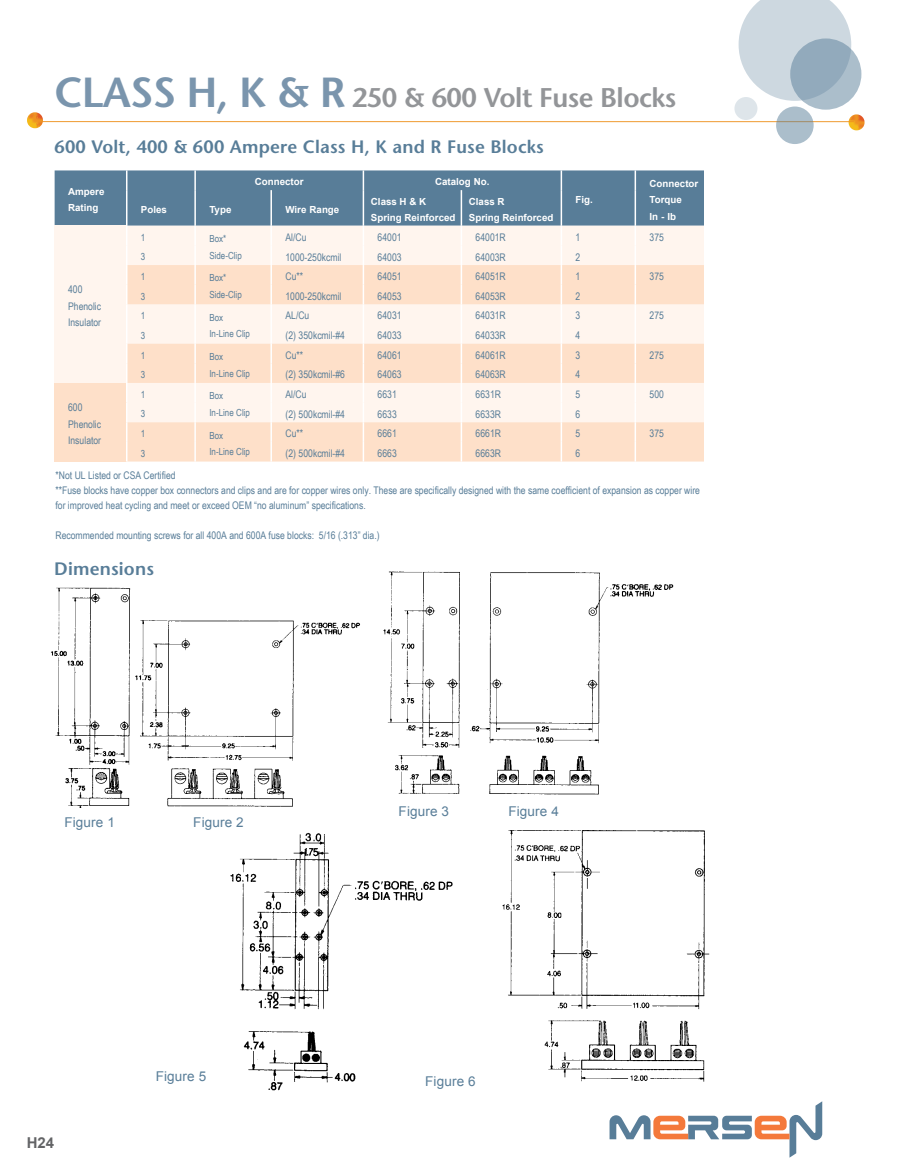
<style>
.page{position:relative;width:905px;height:1175px;background:#fff}
.page>*{position:absolute;margin:0;border:0;box-sizing:border-box;transform-origin:0 0}
.t1{font:600 27px "Stone Sans Std";letter-spacing:-.02em;color:#939598}
.t2{font:600 18px "Stone Sans Std";letter-spacing:.01em;color:#587d98}
.t3{font:700 15px "Arial";color:#636466}
.t4{font:13.5px "Arial";letter-spacing:.01em;color:#587d98}
.t5{font:10.5px/16.5px "Arial Narrow";color:#587d98}
.t6{font:700 9.75px/16.5px "Arial";color:#fff}
.t7{font:9.75px/16.5px "Arial Narrow";color:#587d98}
.s1{font-size:42px;color:#7a95ad}
</style>
<div class="page">
<svg style="left:848px;top:114px;width:16px;height:16px"></svg>
<hr style="left:35px;top:121px;width:818px;height:1px;background:#ee9321">
<svg style="left:27px;top:112px;width:16px;height:16px"></svg>
<svg style="left:738px;top:0;width:113px;height:101px"></svg>
<svg style="left:790px;top:38px;width:71px;height:72px;background:#9bb1c1"></svg>
<svg style="left:776px;top:106px;width:37px;height:38px"></svg>
<div style="left:734px;top:97px;width:23px;height:23px;background:#dee5ea;border-radius:50%"></div>
<svg style="left:609px;top:1101px;width:213px;height:56px"></svg>
<svg style="left:55px;top:170px;width:649px;height:291px;background:#dfd6d0"></svg>
<img style="left:51px;top:571px;width:663px;height:532px">
<div style="left:63px;top:808px;width:73px;height:27px;background:#fff"></div>
<div style="left:192px;top:808px;width:72px;height:27px;background:#fff"></div>
<div style="left:397px;top:797px;width:73px;height:27px;background:#fff"></div>
<div style="left:507px;top:797px;width:72px;height:27px;background:#fff"></div>
<div style="left:154px;top:1062px;width:73px;height:27px;background:#fff"></div>
<div style="left:424px;top:1062px;width:109px;height:38px;background:#fff"></div>
<div style="left:607px;top:1084px;width:58px;height:20px;background:#fff"></div>
<h1 class="t1" style="left:55px;top:81px;width:623px"><span class="s1">CLASS H, K &amp; R</span> 250 &amp; 600 Volt Fuse Blocks</h1>
<h2 class="t2" style="left:55px;top:136px;width:490px">600 Volt, 400 &amp; 600 Ampere Class H, K and R Fuse Blocks</h2>
<p class="t6" style="left:68px;top:183px;width:38px">Ampere<br>Rating</p>
<p class="t6" style="left:255px;top:174px;width:50px">Connector</p>
<p class="t6" style="left:435px;top:174px;width:56px">Catalog No.</p>
<p class="t6" style="left:141px;top:202px;width:28px">Poles</p>
<p class="t6" style="left:209px;top:202px;width:24px">Type</p>
<p class="t6" style="left:285px;top:202px;width:55px">Wire Range</p>
<p class="t6" style="left:371px;top:193px;width:86px">Class H &amp; K<br>Spring Reinforced</p>
<p class="t6" style="left:469px;top:193px;width:86px">Class R<br>Spring Reinforced</p>
<p class="t6" style="left:575px;top:192px;width:19px">Fig.</p>
<p class="t6" style="left:649px;top:175px;width:50px">Connector<br>Torque<br>In - Ib</p>
<p class="t5" style="left:68px;top:281px;width:35px">400<br>Phenolic<br>Insulator</p>
<p class="t5" style="left:68px;top:399px;width:35px">600<br>Phenolic<br>Insulator</p>
<p class="t7" style="left:141px;top:228px;width:6px">1</p>
<p class="t7" style="left:209px;top:230px;width:34px">Box*<br>Side-Clip</p>
<p class="t5" style="left:285px;top:228px;width:23px">Al/Cu</p>
<p class="t5" style="left:377px;top:228px;width:25px">64001</p>
<p class="t5" style="left:475px;top:228px;width:32px">64001R</p>
<p class="t5" style="left:575px;top:228px;width:6px">1</p>
<p class="t5" style="left:649px;top:228px;width:16px">375</p>
<p class="t7" style="left:141px;top:248px;width:6px">3</p>
<p class="t5" style="left:285px;top:248px;width:57px">1000-250kcmil</p>
<p class="t5" style="left:377px;top:248px;width:25px">64003</p>
<p class="t5" style="left:475px;top:248px;width:32px">64003R</p>
<p class="t5" style="left:575px;top:248px;width:6px">2</p>
<p class="t7" style="left:141px;top:268px;width:6px">1</p>
<p class="t7" style="left:209px;top:269px;width:34px">Box*<br>Side-Clip</p>
<p class="t5" style="left:285px;top:268px;width:19px">Cu**</p>
<p class="t5" style="left:377px;top:268px;width:25px">64051</p>
<p class="t5" style="left:475px;top:268px;width:32px">64051R</p>
<p class="t5" style="left:575px;top:268px;width:6px">1</p>
<p class="t5" style="left:649px;top:268px;width:16px">375</p>
<p class="t7" style="left:141px;top:287px;width:6px">3</p>
<p class="t5" style="left:285px;top:287px;width:57px">1000-250kcmil</p>
<p class="t5" style="left:377px;top:287px;width:25px">64053</p>
<p class="t5" style="left:475px;top:287px;width:32px">64053R</p>
<p class="t5" style="left:575px;top:287px;width:6px">2</p>
<p class="t7" style="left:141px;top:307px;width:6px">1</p>
<p class="t7" style="left:209px;top:309px;width:42px">Box<br>In-Line Clip</p>
<p class="t5" style="left:285px;top:307px;width:25px">AL/Cu</p>
<p class="t5" style="left:377px;top:307px;width:25px">64031</p>
<p class="t5" style="left:475px;top:307px;width:32px">64031R</p>
<p class="t5" style="left:575px;top:307px;width:6px">3</p>
<p class="t5" style="left:649px;top:307px;width:16px">275</p>
<p class="t7" style="left:141px;top:327px;width:6px">3</p>
<p class="t5" style="left:285px;top:327px;width:61px">(2) 350kcmil-#4</p>
<p class="t5" style="left:377px;top:327px;width:25px">64033</p>
<p class="t5" style="left:475px;top:327px;width:32px">64033R</p>
<p class="t5" style="left:575px;top:327px;width:6px">4</p>
<p class="t7" style="left:141px;top:346px;width:6px">1</p>
<p class="t7" style="left:209px;top:348px;width:42px">Box<br>In-Line Clip</p>
<p class="t5" style="left:285px;top:346px;width:19px">Cu**</p>
<p class="t5" style="left:377px;top:346px;width:25px">64061</p>
<p class="t5" style="left:475px;top:346px;width:32px">64061R</p>
<p class="t5" style="left:575px;top:346px;width:6px">3</p>
<p class="t5" style="left:649px;top:346px;width:16px">275</p>
<p class="t7" style="left:141px;top:366px;width:6px">3</p>
<p class="t5" style="left:285px;top:366px;width:61px">(2) 350kcmil-#6</p>
<p class="t5" style="left:377px;top:366px;width:25px">64063</p>
<p class="t5" style="left:475px;top:366px;width:32px">64063R</p>
<p class="t5" style="left:575px;top:366px;width:6px">4</p>
<p class="t7" style="left:141px;top:386px;width:6px">1</p>
<p class="t7" style="left:209px;top:387px;width:42px">Box<br>In-Line Clip</p>
<p class="t5" style="left:285px;top:386px;width:23px">Al/Cu</p>
<p class="t5" style="left:377px;top:386px;width:21px">6631</p>
<p class="t5" style="left:475px;top:386px;width:27px">6631R</p>
<p class="t5" style="left:575px;top:386px;width:6px">5</p>
<p class="t5" style="left:649px;top:386px;width:16px">500</p>
<p class="t7" style="left:141px;top:405px;width:6px">3</p>
<p class="t5" style="left:285px;top:405px;width:61px">(2) 500kcmil-#4</p>
<p class="t5" style="left:377px;top:405px;width:21px">6633</p>
<p class="t5" style="left:475px;top:405px;width:27px">6633R</p>
<p class="t5" style="left:575px;top:405px;width:6px">6</p>
<p class="t7" style="left:141px;top:425px;width:6px">1</p>
<p class="t7" style="left:209px;top:426px;width:42px">Box<br>In-Line Clip</p>
<p class="t5" style="left:285px;top:425px;width:19px">Cu**</p>
<p class="t5" style="left:377px;top:425px;width:21px">6661</p>
<p class="t5" style="left:475px;top:425px;width:27px">6661R</p>
<p class="t5" style="left:575px;top:425px;width:6px">5</p>
<p class="t5" style="left:649px;top:425px;width:16px">375</p>
<p class="t7" style="left:141px;top:445px;width:6px">3</p>
<p class="t5" style="left:285px;top:445px;width:61px">(2) 500kcmil-#4</p>
<p class="t5" style="left:377px;top:445px;width:21px">6663</p>
<p class="t5" style="left:475px;top:445px;width:27px">6663R</p>
<p class="t5" style="left:575px;top:445px;width:6px">6</p>
<p class="t5" style="left:56px;top:467px;width:646px;line-height:15px">*Not UL Listed or CSA Certified<br>**Fuse blocks have copper box connectors and clips and are for copper wires only. These are specifically designed with the same coefficient of expansion as copper wire for improved heat cycling and meet or exceed OEM “no aluminum” specifications.</p>
<p class="t5" style="left:56px;top:526px;width:326px">Recommended mounting screws for all 400A and 600A fuse blocks: 5/16 (.313” dia.)</p>
<h2 class="t2" style="left:54px;top:557px;width:101px">Dimensions</h2>
<p class="t4" style="left:64px;top:813px;width:52px">Figure 1</p>
<p class="t4" style="left:193px;top:813px;width:52px">Figure 2</p>
<p class="t4" style="left:398px;top:802px;width:52px">Figure 3</p>
<p class="t4" style="left:508px;top:802px;width:52px">Figure 4</p>
<h3 class="t3" style="left:27px;top:1132px;width:29px">H24</h3>
<p class="t4" style="left:156px;top:1067px;width:52px">Figure 5</p>
<p class="t4" style="left:425px;top:1072px;width:52px">Figure 6</p>
</div>
